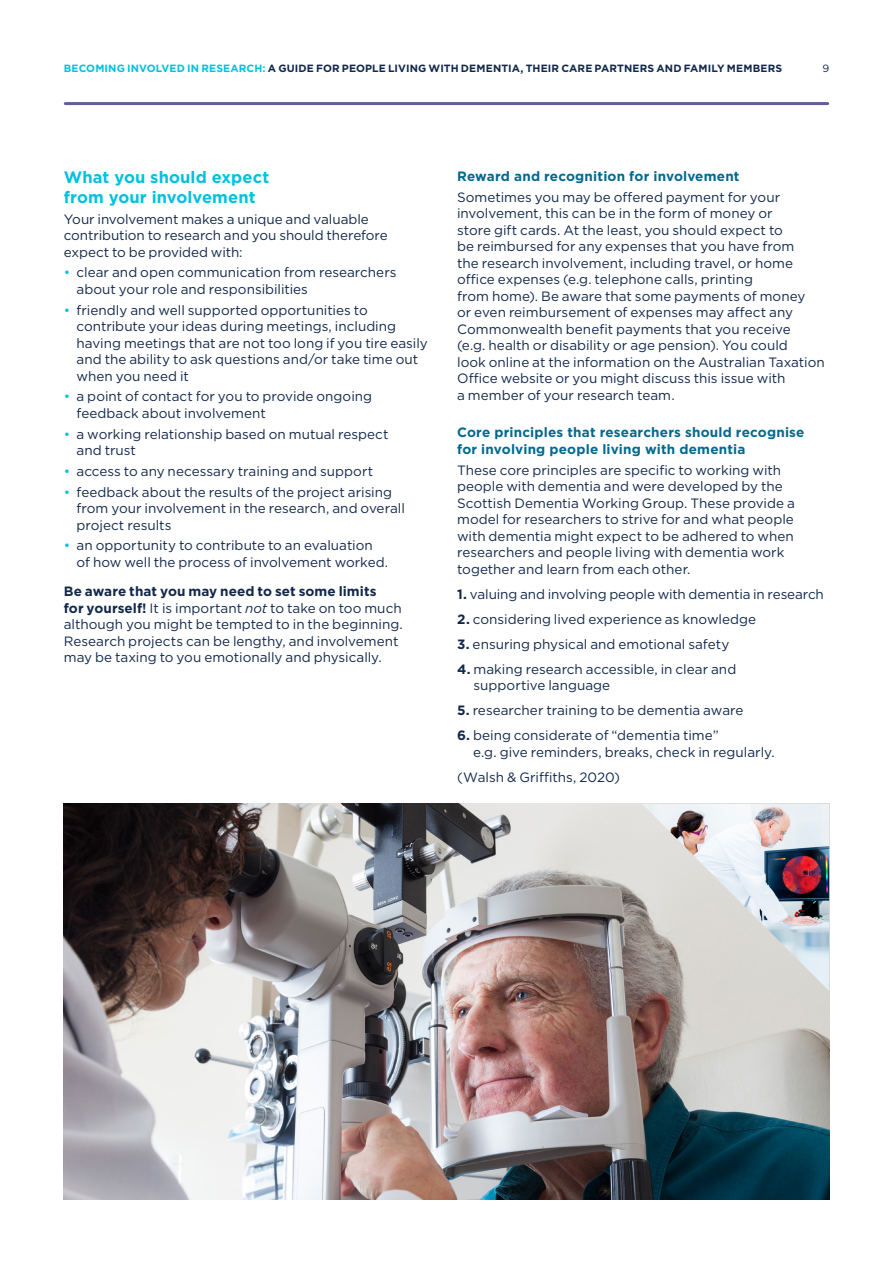
<style>
.page{position:relative;width:893px;height:1263px;background:#fff}
.page>*{position:absolute;margin:0;border:0;box-sizing:border-box;transform-origin:0 0}
.t1{font:700 16.5px/19.5px "Gotham";letter-spacing:.005em;color:#00c1de}
.t2{font:13.5px/16.5px "Gotham";color:#12284b}
.t3{font:700 13.5px/16.5px "Gotham";letter-spacing:.015em;color:#00698f}
.t4{font:700 10.5px "Gotham";letter-spacing:.01em;color:#12284b}
.t5{font:10.5px "Gotham";color:#12284b}
.s1{color:#00c1de}
.s2{font-weight:700}
.s3{font-style:italic}
</style>
<div class="page">
<hr style="left:65px;top:102px;width:763px;height:3px;background:#625e9d">
<img style="left:64px;top:804px;width:765px;height:395px">
<img style="left:642px;top:804px;width:187px;height:187px">
<p class="t4" style="left:64px;top:62px;width:720px"><span class="s1">BECOMING INVOLVED IN RESEARCH:</span> A GUIDE FOR PEOPLE LIVING WITH DEMENTIA, THEIR CARE PARTNERS AND FAMILY MEMBERS</p>
<p class="t5" style="left:822px;top:62px;width:8px">9</p>
<p class="t1" style="left:64px;top:168px;width:207px">What you should expect from your involvement</p>
<p class="t2" style="left:64px;top:210px;width:326px">Your involvement makes a unique and valuable contribution to research and you should therefore expect to be provided with:</p>
<p class="t2" style="left:77px;top:264px;width:322px;text-indent:-13px"><span class="s1">•</span> clear and open communication from researchers about your role and responsibilities</p>
<p class="t2" style="left:77px;top:301px;width:353px;text-indent:-13px"><span class="s1">•</span> friendly and well supported opportunities to contribute your ideas during meetings, including having meetings that are not too long if you tire easily and the ability to ask questions and/or take time out when you need it</p>
<p class="t2" style="left:77px;top:388px;width:297px;text-indent:-13px"><span class="s1">•</span> a point of contact for you to provide ongoing feedback about involvement</p>
<p class="t2" style="left:77px;top:425px;width:314px;text-indent:-13px"><span class="s1">•</span> a working relationship based on mutual respect and trust</p>
<p class="t2" style="left:64px;top:462px;width:311px"><span class="s1">•</span> access to any necessary training and support</p>
<p class="t2" style="left:77px;top:483px;width:330px;text-indent:-13px"><span class="s1">•</span> feedback about the results of the project arising from your involvement in the research, and overall project results</p>
<p class="t2" style="left:77px;top:537px;width:313px;text-indent:-13px"><span class="s1">•</span> an opportunity to contribute to an evaluation of how well the process of involvement worked.</p>
<p class="t2" style="left:64px;top:583px;width:341px"><span class="s2">Be aware that you may need to set some limits<br>for yourself!</span> It is important <span class="s3">not</span> to take on too much although you might be tempted to in the beginning.<br>Research projects can be lengthy, and involvement may be taxing to you emotionally and physically.</p>
<p class="t3" style="left:457px;top:168px;width:284px">Reward and recognition for involvement</p>
<p class="t2" style="left:457px;top:188px;width:369px">Sometimes you may be offered payment for your involvement, this can be in the form of money or<br>store gift cards. At the least, you should expect to<br>be reimbursed for any expenses that you have from<br>the research involvement, including travel, or home office expenses (e.g. telephone calls, printing<br>from home). Be aware that some payments of money<br>or even reimbursement of expenses may affect any Commonwealth benefit payments that you receive<br>(e.g. health or disability or age pension). You could<br>look online at the information on the Australian Taxation Office website or you might discuss this issue with<br>a member of your research team.</p>
<p class="t3" style="left:457px;top:424px;width:349px">Core principles that researchers should recognise for involving people living with dementia</p>
<p class="t2" style="left:457px;top:461px;width:339px">These core principles are specific to working with people with dementia and were developed by the Scottish Dementia Working Group. These provide a model for researchers to strive for and what people with dementia might expect to be adhered to when researchers and people living with dementia work together and learn from each other.</p>
<p class="t2" style="left:457px;top:585px;width:368px"><span class="s2">1.</span> valuing and involving people with dementia in research</p>
<p class="t2" style="left:457px;top:610px;width:301px"><span class="s2">2.</span> considering lived experience as knowledge</p>
<p class="t2" style="left:457px;top:635px;width:274px"><span class="s2">3.</span> ensuring physical and emotional safety</p>
<p class="t2" style="left:473px;top:660px;width:264px;text-indent:-16px"><span class="s2">4.</span> making research accessible, in clear and supportive language</p>
<p class="t2" style="left:457px;top:702px;width:288px"><span class="s2">5.</span> researcher training to be dementia aware</p>
<p class="t2" style="left:473px;top:727px;width:303px;text-indent:-16px"><span class="s2">6.</span> being considerate of “dementia time”<br>e.g. give reminders, breaks, check in regularly.</p>
<p class="t2" style="left:457px;top:768px;width:165px">(Walsh &amp; Griffiths, 2020)</p>
</div>
